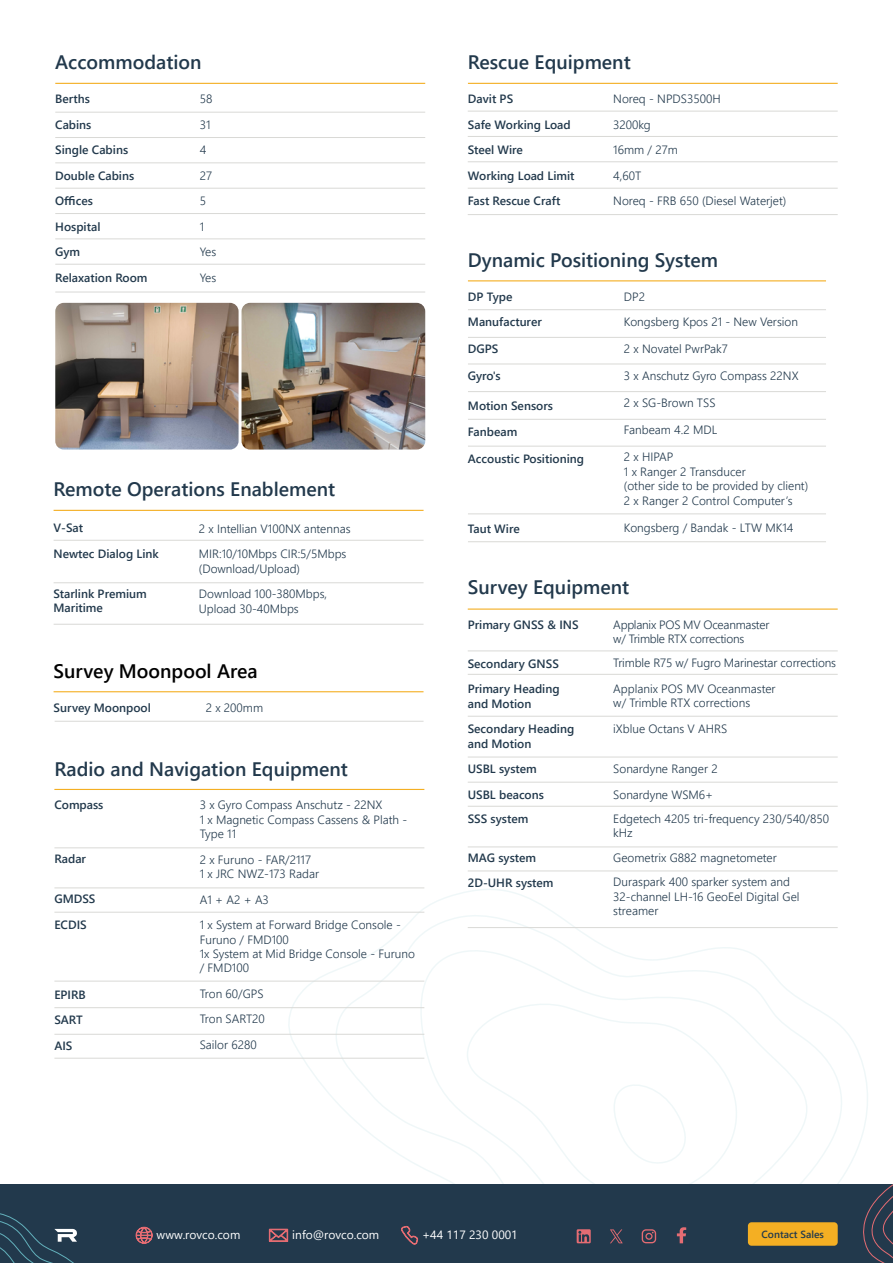
<style>
.page{position:relative;width:893px;height:1263px;background:#fff}
.page>*{position:absolute;margin:0;border:0;box-sizing:border-box;transform-origin:0 0}
.t1{font:600 19.5px "Segoe UI";color:#22394c}
.t2{font:600 19.5px "Segoe UI";color:#000}
.t3{font:300 12px/25.5px "Segoe UI";color:#22394c}
.t4{font:600 12px/25.5px "Segoe UI";color:#22394c}
.t5{font:300 12px/14.4px "Segoe UI";letter-spacing:-.02em;color:#22394c}
.t6{font:12px "Segoe UI";color:#fff}
.t7{font:600 10.2px "Segoe UI";color:#22394c}
</style>
<div class="page">
<svg style="left:282px;top:887px;width:586px;height:298px"></svg>
<hr style="left:55px;top:83px;width:370px;height:1px;background:#f4af23">
<hr style="left:55px;top:112px;width:370px;height:1px;background:#d9d9d6">
<hr style="left:55px;top:188px;width:370px;height:1px;background:#d9d9d6">
<hr style="left:55px;top:213px;width:370px;height:1px;background:#d9d9d6">
<hr style="left:55px;top:239px;width:370px;height:1px;background:#d9d9d6">
<hr style="left:55px;top:264px;width:370px;height:1px;background:#d9d9d6">
<hr style="left:55px;top:137px;width:370px;height:1px;background:#d9d9d6">
<hr style="left:55px;top:163px;width:370px;height:1px;background:#d9d9d6">
<hr style="left:55px;top:292px;width:370px;height:1px;background:#d9d9d6">
<hr style="left:468px;top:280px;width:358px;height:1px;background:#f4af23">
<hr style="left:468px;top:309px;width:358px;height:1px;background:#d9d9d6">
<hr style="left:468px;top:391px;width:358px;height:1px;background:#d9d9d6">
<hr style="left:468px;top:419px;width:358px;height:1px;background:#d9d9d6">
<hr style="left:468px;top:446px;width:358px;height:1px;background:#d9d9d6">
<hr style="left:468px;top:514px;width:358px;height:1px;background:#d9d9d6">
<hr style="left:468px;top:337px;width:358px;height:1px;background:#d9d9d6">
<hr style="left:468px;top:364px;width:358px;height:1px;background:#d9d9d6">
<hr style="left:468px;top:541px;width:358px;height:1px;background:#d9d9d6">
<hr style="left:54px;top:691px;width:369px;height:1px;background:#f4af23">
<hr style="left:55px;top:721px;width:368px;height:1px;background:#d9d9d6">
<hr style="left:468px;top:674px;width:370px;height:1px;background:#d9d9d6">
<hr style="left:468px;top:651px;width:370px;height:1px;background:#d9d9d6">
<hr style="left:468px;top:716px;width:370px;height:1px;background:#d9d9d6">
<hr style="left:468px;top:757px;width:370px;height:1px;background:#d9d9d6">
<hr style="left:468px;top:806px;width:370px;height:1px;background:#d9d9d6">
<hr style="left:468px;top:782px;width:370px;height:1px;background:#d9d9d6">
<hr style="left:468px;top:847px;width:370px;height:1px;background:#d9d9d6">
<hr style="left:468px;top:608px;width:370px;height:2px;background:#f4af23">
<hr style="left:468px;top:927px;width:370px;height:1px;background:#d9d9d6">
<hr style="left:468px;top:871px;width:370px;height:1px;background:#d9d9d6">
<hr style="left:54px;top:789px;width:370px;height:1px;background:#f4af23">
<hr style="left:54px;top:888px;width:370px;height:1px;background:#d9d9d6">
<hr style="left:54px;top:912px;width:370px;height:1px;background:#d9d9d6">
<hr style="left:54px;top:981px;width:370px;height:1px;background:#d9d9d6">
<hr style="left:54px;top:848px;width:370px;height:1px;background:#d9d9d6">
<hr style="left:54px;top:1058px;width:370px;height:1px;background:#d9d9d6">
<hr style="left:54px;top:1007px;width:370px;height:1px;background:#d9d9d6">
<hr style="left:54px;top:1034px;width:370px;height:1px;background:#d9d9d6">
<hr style="left:54px;top:510px;width:370px;height:1px;background:#f4af23">
<hr style="left:54px;top:582px;width:370px;height:1px;background:#d9d9d6">
<hr style="left:54px;top:540px;width:370px;height:1px;background:#d9d9d6">
<hr style="left:54px;top:624px;width:370px;height:1px;background:#d9d9d6">
<hr style="left:468px;top:83px;width:370px;height:1px;background:#f4af23">
<hr style="left:468px;top:111px;width:370px;height:1px;background:#d9d9d6">
<hr style="left:468px;top:188px;width:370px;height:1px;background:#d9d9d6">
<hr style="left:468px;top:214px;width:370px;height:1px;background:#d9d9d6">
<hr style="left:468px;top:136px;width:370px;height:1px;background:#d9d9d6">
<hr style="left:468px;top:162px;width:370px;height:1px;background:#d9d9d6">
<img style="left:242px;top:303px;width:183px;height:147px">
<img style="left:55px;top:303px;width:184px;height:147px">
<div style="left:0;top:1185px;width:893px;height:78px;background:#22394c"></div>
<svg style="left:862px;top:1166px;width:31px;height:97px"></svg>
<svg style="left:0;top:1213px;width:77px;height:50px"></svg>
<svg style="left:577px;top:1229px;width:14px;height:14px"></svg>
<svg style="left:642px;top:1229px;width:14px;height:14px"></svg>
<svg style="left:677px;top:1227px;width:9px;height:16px"></svg>
<svg style="left:610px;top:1229px;width:13px;height:14px"></svg>
<div style="left:748px;top:1222px;width:90px;height:24px;background:#f4af23;border-radius:4px"></div>
<svg style="left:136px;top:1227px;width:17px;height:17px"></svg>
<svg style="left:269px;top:1229px;width:19px;height:13px"></svg>
<svg style="left:401px;top:1226px;width:17px;height:18px"></svg>
<h1 class="t1" style="left:55px;top:44px;width:148px">Accommodation</h1>
<p class="t4" style="left:55px;top:85px;width:94px">Berths<br>Cabins<br>Single Cabins<br>Double Cabins<br>Offices<br>Hospital<br>Gym<br>Relaxation Room</p>
<p class="t3" style="left:200px;top:85px;width:18px">58<br>31<br>4<br>27<br>5<br>1<br>Yes<br>Yes</p>
<h1 class="t1" style="left:54px;top:471px;width:283px">Remote Operations Enablement</h1>
<p class="t3" style="left:199px;top:514px;width:153px">2 x Intellian V100NX antennas<br>MIR:10/10Mbps CIR:5/5Mbps</p>
<p class="t3" style="left:199px;top:554px;width:130px">(Download/Upload)<br>Download 100-380Mbps,</p>
<p class="t3" style="left:199px;top:594px;width:101px">Upload 30-40Mbps</p>
<p class="t4" style="left:54px;top:514px;width:107px">V-Sat<br>Newtec Dialog Link</p>
<p class="t4" style="left:54px;top:585px;width:95px;line-height:14.4px">Starlink Premium<br>Maritime</p>
<h1 class="t2" style="left:54px;top:652px;width:206px">Survey Moonpool Area</h1>
<p class="t4" style="left:54px;top:694px;width:99px">Survey Moonpool</p>
<p class="t3" style="left:206px;top:694px;width:59px">2 x 200mm</p>
<h1 class="t1" style="left:54px;top:750px;width:295px">Radio and Navigation Equipment</h1>
<p class="t4" style="left:54px;top:791px;width:50px">Compass</p>
<p class="t3" style="left:200px;top:797px;width:209px;line-height:14.4px">3 x Gyro Compass Anschutz - 22NX<br>1 x Magnetic Compass Cassens &amp; Plath -<br>Type 11</p>
<p class="t3" style="left:200px;top:851px;width:121px;line-height:14.4px">2 x Furuno - FAR/2117<br>1 x JRC NWZ-173 Radar</p>
<p class="t3" style="left:200px;top:885px;width:203px">A1 + A2 + A3<br>1 x System at Forward Bridge Console -</p>
<p class="t3" style="left:200px;top:931px;width:217px;line-height:14.4px">Furuno / FMD100<br>1x System at Mid Bridge Console - Furuno / FMD100</p>
<p class="t3" style="left:200px;top:980px;width:67px;text-align:justify">Tron 60/GPS Tron SART20<br>Sailor 6280</p>
<p class="t4" style="left:54px;top:845px;width:33px">Radar</p>
<p class="t4" style="left:54px;top:885px;width:43px">GMDSS<br>ECDIS</p>
<p class="t4" style="left:54px;top:981px;width:33px">EPIRB<br>SART<br>AIS</p>
<h1 class="t1" style="left:468px;top:44px;width:164px">Rescue Equipment</h1>
<p class="t4" style="left:468px;top:85px;width:108px">Davit PS<br>Safe Working Load<br>Steel Wire<br>Working Load Limit<br>Fast Rescue Craft</p>
<p class="t3" style="left:613px;top:85px;width:175px">Noreq - NPDS3500H<br>3200kg<br>16mm / 27m<br>4,60T<br>Noreq - FRB 650 (Diesel Waterjet)</p>
<h1 class="t1" style="left:468px;top:242px;width:252px">Dynamic Positioning System</h1>
<p class="t4" style="left:468px;top:283px;width:75px">DP Type<br>Manufacturer</p>
<p class="t4" style="left:468px;top:335px;width:32px">DGPS</p>
<p class="t4" style="left:468px;top:362px;width:34px">Gyro's</p>
<p class="t4" style="left:468px;top:392px;width:87px">Motion Sensors<br>Fanbeam</p>
<p class="t4" style="left:468px;top:445px;width:118px">Accoustic Positioning</p>
<p class="t3" style="left:624px;top:283px;width:176px">DP2<br>Kongsberg Kpos 21 - New Version</p>
<p class="t3" style="left:624px;top:335px;width:106px">2 x Novatel PwrPak7</p>
<p class="t3" style="left:624px;top:362px;width:176px">3 x Anschutz Gyro Compass 22NX</p>
<p class="t3" style="left:624px;top:389px;width:93px">2 x SG-Brown TSS</p>
<p class="t3" style="left:624px;top:416px;width:95px">Fanbeam 4.2 MDL</p>
<p class="t3" style="left:624px;top:449px;width:186px;line-height:14.4px">2 x HIPAP<br>1 x Ranger 2 Transducer<br>(other side to be provided by client)<br>2 x Ranger 2 Control Computer’s</p>
<p class="t3" style="left:624px;top:513px;width:171px">Kongsberg / Bandak - LTW MK14</p>
<p class="t4" style="left:468px;top:515px;width:53px">Taut Wire</p>
<h1 class="t1" style="left:468px;top:569px;width:163px">Survey Equipment</h1>
<p class="t4" style="left:468px;top:611px;width:112px">Primary GNSS &amp; INS</p>
<p class="t4" style="left:468px;top:650px;width:93px">Secondary GNSS<br>Primary Heading</p>
<p class="t4" style="left:468px;top:690px;width:108px">and Motion<br>Secondary Heading</p>
<p class="t4" style="left:468px;top:729px;width:78px">and Motion<br>USBL system<br>USBL beacons</p>
<p class="t4" style="left:468px;top:804px;width:62px">SSS system</p>
<p class="t4" style="left:468px;top:844px;width:87px;line-height:24.9px">MAG system<br>2D-UHR system</p>
<p class="t5" style="left:613px;top:616px;width:158px">Applanix POS MV Oceanmaster w/ Trimble RTX corrections</p>
<p class="t3" style="left:613px;top:649px;width:224px">Trimble R75 w/ Fugro Marinestar corrections<br>Applanix POS MV Oceanmaster</p>
<p class="t3" style="left:613px;top:689px;width:138px">w/ Trimble RTX corrections iXblue Octans V AHRS</p>
<p class="t3" style="left:613px;top:755px;width:106px">Sonardyne Ranger 2<br>Sonardyne WSM6+</p>
<p class="t3" style="left:613px;top:810px;width:217px;line-height:14.4px">Edgetech 4205 tri-frequency 230/540/850 kHz</p>
<p class="t3" style="left:613px;top:845px;width:178px;line-height:24px">Geometrix G882 magnetometer<br>Duraspark 400 sparker system and</p>
<p class="t3" style="left:613px;top:888px;width:188px;line-height:14.4px">32-channel LH-16 GeoEel Digital Gel streamer</p>
<p class="t6" style="left:157px;top:1223px;width:85px">www.rovco.com</p>
<p class="t6" style="left:292px;top:1223px;width:88px">info@rovco.com</p>
<p class="t6" style="left:422px;top:1223px;width:97px">+44 117 230 0001</p>
<p class="t7" style="left:762px;top:1224px;width:64px">Contact Sales</p>
</div>
